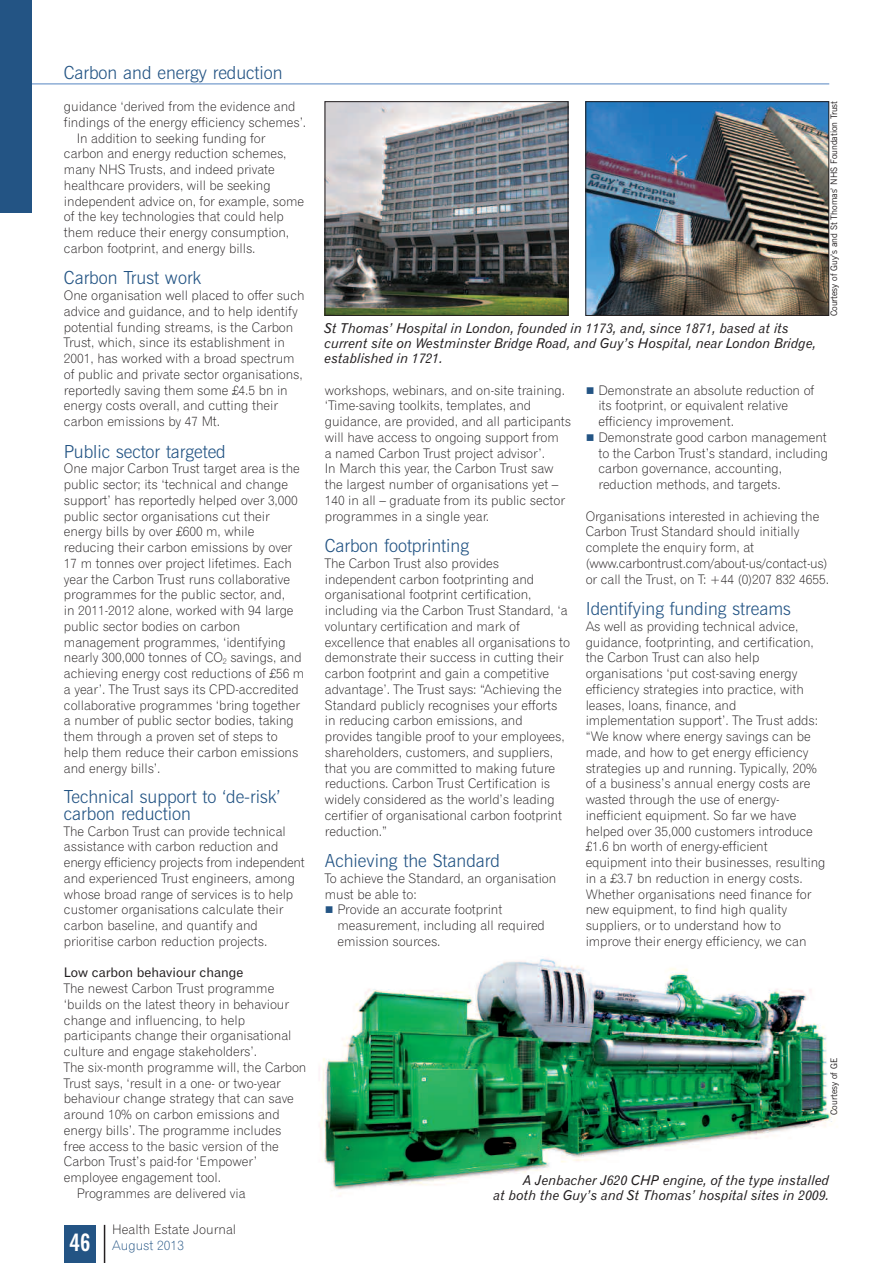
<style>
.page{position:relative;width:893px;height:1263px;background:#fff}
.page>*{position:absolute;margin:0;border:0;box-sizing:border-box;transform-origin:0 0}
.t1{font:700 condensed 24px "News Gothic BT";color:#fff}
.t2{font:300 18px/17.2px "News Gothic BT";color:#235484}
.t3{font:13.5px/15px "Gothic 720 BT Italic B";color:#231f20}
.t4{font:13.2px/15.8px "Gothic 720 BT Light B";letter-spacing:-.005em;color:#231f20}
.t5{font:13.2px "Gothic 720 BT Roman B";color:#231f20}
.t6{font:13.2px "Gothic 720 BT Light B";color:#235484}
.t7{font:9px "News Gothic BT";letter-spacing:-.005em;color:#231f20}
</style>
<div class="page">
<img style="left:319px;top:959px;width:514px;height:235px">
<hr style="left:0;top:83px;width:829px;height:2px;background:#8eaed6">
<div style="left:0;top:0;width:32px;height:212px;background:#235484"></div>
<div style="left:64px;top:1225px;width:32px;height:38px;background:#235484"></div>
<hr style="left:104px;top:1225px;width:1px;height:38px;background:#231f20">
<img style="left:327px;top:103px;width:239px;height:211px">
<div style="left:325px;top:101px;width:243px;height:215px;border:1px solid #231f20"></div>
<img style="left:587px;top:103px;width:240px;height:211px">
<div style="left:585px;top:101px;width:244px;height:215px;border:1px solid #231f20"></div>
<h2 class="t2" style="left:64px;top:65px;width:220px">Carbon and energy reduction</h2>
<p class="t4" style="left:64px;top:100px;width:233px">guidance ‘derived from the evidence and</p>
<p class="t4" style="left:64px;top:115px;width:244px">findings of the energy efficiency schemes’.</p>
<p class="t4" style="left:77px;top:131px;width:190px">In addition to seeking funding for</p>
<p class="t4" style="left:64px;top:147px;width:224px">carbon and energy reduction schemes,</p>
<p class="t4" style="left:64px;top:163px;width:212px">many NHS Trusts, and indeed private</p>
<p class="t4" style="left:64px;top:178px;width:208px">healthcare providers, will be seeking</p>
<p class="t4" style="left:64px;top:194px;width:242px">independent advice on, for example, some</p>
<p class="t4" style="left:64px;top:210px;width:221px">of the key technologies that could help</p>
<p class="t4" style="left:64px;top:226px;width:227px">them reduce their energy consumption,</p>
<p class="t4" style="left:64px;top:241px;width:193px">carbon footprint, and energy bills.</p>
<h2 class="t2" style="left:64px;top:271px;width:139px">Carbon Trust work</h2>
<p class="t4" style="left:64px;top:289px;width:242px">One organisation well placed to offer such advice and guidance, and to help identify potential funding streams, is the Carbon Trust, which, since its establishment in 2001, has worked with a broad spectrum of public and private sector organisations, reportedly saving them some £4.5 bn in energy costs overall, and cutting their carbon emissions by 47 Mt.</p>
<h2 class="t2" style="left:64px;top:444px;width:163px">Public sector targeted</h2>
<p class="t4" style="left:64px;top:462px;width:242px">One major Carbon Trust target area is the public sector; its ‘technical and change support’ has reportedly helped over 3,000 public sector organisations cut their energy bills by over £600 m, while reducing their carbon emissions by over 17 m tonnes over project lifetimes. Each year the Carbon Trust runs collaborative programmes for the public sector, and,<br>in 2011-2012 alone, worked with 94 large public sector bodies on carbon management programmes, ‘identifying nearly 300,000 tonnes of CO<sub>2</sub> savings, and achieving energy cost reductions of £56 m a year’. The Trust says its CPD-accredited collaborative programmes ‘bring together a number of public sector bodies, taking them through a proven set of steps to help them reduce their carbon emissions and energy bills’.</p>
<h2 class="t2" style="left:64px;top:789px;width:218px">Technical support to ‘de-risk’ carbon reduction</h2>
<p class="t4" style="left:64px;top:824px;width:242px">The Carbon Trust can provide technical assistance with carbon reduction and energy efficiency projects from independent and experienced Trust engineers, among whose broad range of services is to help customer organisations calculate their carbon baseline, and quantify and prioritise carbon reduction projects.</p>
<p class="t5" style="left:64px;top:968px;width:181px">Low carbon behaviour change</p>
<p class="t4" style="left:64px;top:982px;width:212px">The newest Carbon Trust programme</p>
<p class="t4" style="left:64px;top:997px;width:227px">‘builds on the latest theory in behaviour</p>
<p class="t4" style="left:64px;top:1013px;width:182px">change and influencing, to help</p>
<p class="t4" style="left:64px;top:1029px;width:229px">participants change their organisational</p>
<p class="t4" style="left:64px;top:1045px;width:195px">culture and engage stakeholders’.</p>
<p class="t4" style="left:64px;top:1060px;width:244px">The six-month programme will, the Carbon</p>
<p class="t4" style="left:64px;top:1076px;width:218px">Trust says, ‘result in a one- or two-year</p>
<p class="t4" style="left:64px;top:1092px;width:231px">behaviour change strategy that can save</p>
<p class="t4" style="left:64px;top:1108px;width:217px">around 10% on carbon emissions and</p>
<p class="t4" style="left:64px;top:1123px;width:219px">energy bills’. The programme includes</p>
<p class="t4" style="left:64px;top:1139px;width:216px">free access to the basic version of the</p>
<p class="t4" style="left:64px;top:1155px;width:195px">Carbon Trust’s paid-for ‘Empower’</p>
<p class="t4" style="left:64px;top:1171px;width:159px">employee engagement tool.</p>
<p class="t4" style="left:77px;top:1186px;width:170px">Programmes are delivered via</p>
<h1 class="t1" style="left:70px;top:1233px;width:22px">46</h1>
<p class="t4" style="left:112px;top:1223px;width:125px">Health Estate Journal</p>
<p class="t6" style="left:112px;top:1240px;width:73px">August 2013</p>
<p class="t3" style="left:325px;top:322px;width:493px">St Thomas’ Hospital in London, founded in 1173, and, since 1871, based at its current site on Westminster Bridge Road, and Guy’s Hospital, near London Bridge, established in 1721.</p>
<p class="t7" style="left:831px;top:316px;width:217px;rotate:-90deg">Courtesy of Guy’s and St Thomas’ NHS Foundation Trust</p>
<p class="t4" style="left:325px;top:383px;width:248px">workshops, webinars, and on-site training. ‘Time-saving toolkits, templates, and guidance, are provided, and all participants will have access to ongoing support from<br>a named Carbon Trust project advisor’.<br>In March this year, the Carbon Trust saw the largest number of organisations yet – 140 in all – graduate from its public sector programmes in a single year.</p>
<h2 class="t2" style="left:325px;top:539px;width:146px">Carbon footprinting</h2>
<p class="t4" style="left:325px;top:556px;width:247px">The Carbon Trust also provides independent carbon footprinting and organisational footprint certification, including via the Carbon Trust Standard, ‘a voluntary certification and mark of excellence that enables all organisations to demonstrate their success in cutting their carbon footprint and gain a competitive advantage’. The Trust says: “Achieving the Standard publicly recognises your efforts in reducing carbon emissions, and provides tangible proof to your employees, shareholders, customers, and suppliers, that you are committed to making future reductions. Carbon Trust Certification is widely considered as the world’s leading certifier of organisational carbon footprint reduction.”</p>
<h2 class="t2" style="left:325px;top:854px;width:177px">Achieving the Standard</h2>
<p class="t4" style="left:325px;top:871px;width:233px">To achieve the Standard, an organisation</p>
<p class="t4" style="left:325px;top:887px;width:93px">must be able to:</p>
<p class="t4" style="left:338px;top:903px;width:166px">Provide an accurate footprint</p>
<p class="t4" style="left:338px;top:919px;width:209px">measurement, including all required</p>
<p class="t4" style="left:338px;top:934px;width:104px">emission sources.</p>
<p class="t4" style="left:598px;top:383px;width:231px">Demonstrate an absolute reduction of its footprint, or equivalent relative efficiency improvement.<br>Demonstrate good carbon management to the Carbon Trust’s standard, including carbon governance, accounting, reduction methods, and targets.</p>
<p class="t4" style="left:586px;top:509px;width:245px">Organisations interested in achieving the Carbon Trust Standard should initially complete the enquiry form, at (www.carbontrust.com/about-us/contact-us) or call the Trust, on T: +44 (0)207 832 4655.</p>
<h2 class="t2" style="left:586px;top:602px;width:207px">Identifying funding streams</h2>
<p class="t4" style="left:586px;top:619px;width:241px">As well as providing technical advice, guidance, footprinting, and certification, the Carbon Trust can also help organisations ‘put cost-saving energy efficiency strategies into practice, with leases, loans, finance, and implementation support’. The Trust adds: “We know where energy savings can be made, and how to get energy efficiency strategies up and running. Typically, 20% of a business’s annual energy costs are wasted through the use of energy&shy;inefficient equipment. So far we have helped over 35,000 customers introduce £1.6 bn worth of energy-efficient equipment into their businesses, resulting in a £3.7 bn reduction in energy costs.<br>Whether organisations need finance for new equipment, to find high quality suppliers, or to understand how to improve their energy efficiency, we can</p>
<p class="t7" style="left:831px;top:1115px;width:59px;rotate:-90deg">Courtesy of GE</p>
<p class="t3" style="left:494px;top:1174px;width:337px;text-align:right">A Jenbacher J620 CHP engine, of the type installed<br>at both the Guy’s and St Thomas’ hospital sites in 2009.</p>
</div>
